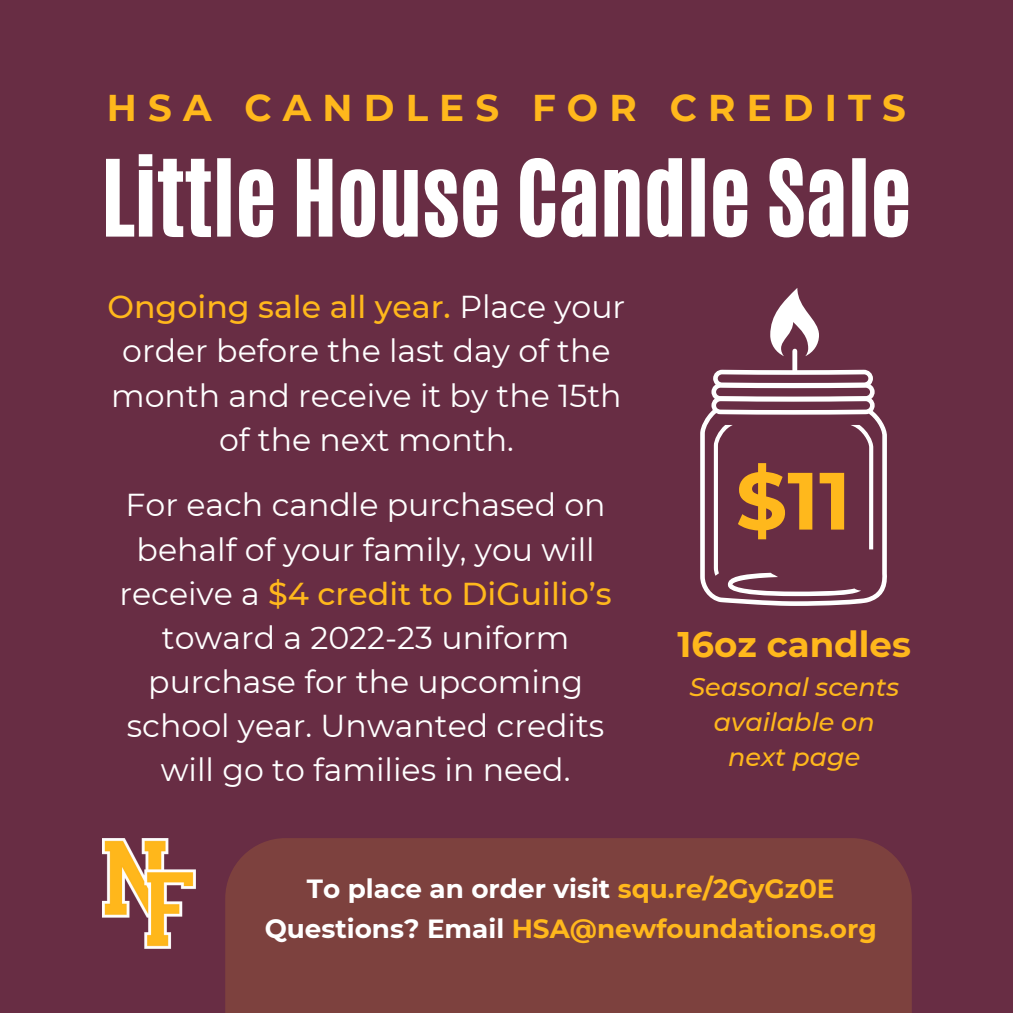
<style>
.page{position:relative;width:1013px;height:1013px;background:#fff}
.page>*{position:absolute;margin:0;border:0;box-sizing:border-box;transform-origin:0 0}
.t1{font:88px "CA Generated";color:#fff}
.t2{font:700 81px "Montserrat";color:#ffb81c}
.t3{font:700 37.25px "Montserrat";letter-spacing:.3em;color:#ffb81c}
.t4{font:700 35.62px "Montserrat";color:#ffb81c}
.t5{font:31.62px/44px "Montserrat";color:#fff;text-align:center}
.t6{font:700 26.25px "Montserrat";color:#ffb81c}
.t7{font:700 26.25px "Montserrat";color:#fff}
.t8{font:italic 500 25.5px/34.9px "Montserrat";color:#ffb81c;text-align:center}
.s1{font-weight:500;color:#ffb81c}
.s2{color:#ffb81c}
.s3{color:#fff}
</style>
<div class="page">
<div style="left:0;top:0;width:1012px;height:1012px;background:#682d44"></div>
<img style="left:103px;top:838px;width:93px;height:110px">
<div style="left:225px;top:838px;width:686px;height:174px;background:#7d413e"></div>
<svg style="left:700px;top:370px;width:187px;height:236px"></svg>
<div style="left:792px;top:351px;width:5px;height:20px;background:#fff"></div>
<svg style="left:770px;top:288px;width:49px;height:68px"></svg>
<p class="t3" style="left:107px;top:85px;width:800px">HSA CANDLES FOR CREDITS</p>
<p class="t1" style="left:101px;top:135px;width:811px">Little House Candle Sale</p>
<p class="t5" style="left:107px;top:285px;width:519px"><span class="s1">Ongoing sale all year.</span> Place your order before the last day of the month and receive it by the 15th of the next month.</p>
<p class="t5" style="left:119px;top:483px;width:494px">For each candle purchased on behalf of your family, you will receive a <span class="s1">$4 credit to DiGuilio’s </span>toward a 2022-23 uniform purchase for the upcoming school year. Unwanted credits will go to families in need.</p>
<p class="t2" style="left:735px;top:451px;width:117px">$11</p>
<p class="t4" style="left:677px;top:622px;width:235px">16oz candles</p>
<p class="t8" style="left:689px;top:669px;width:211px">Seasonal scents available on</p>
<p class="t8" style="left:728px;top:739px;width:134px">next page</p>
<p class="t7" style="left:307px;top:872px;width:529px">To place an order visit <span class="s2">squ.re/2GyGz0E</span></p>
<p class="t6" style="left:265px;top:912px;width:613px"><span class="s3">Questions? Email</span> HSA@newfoundations.org</p>
</div>
